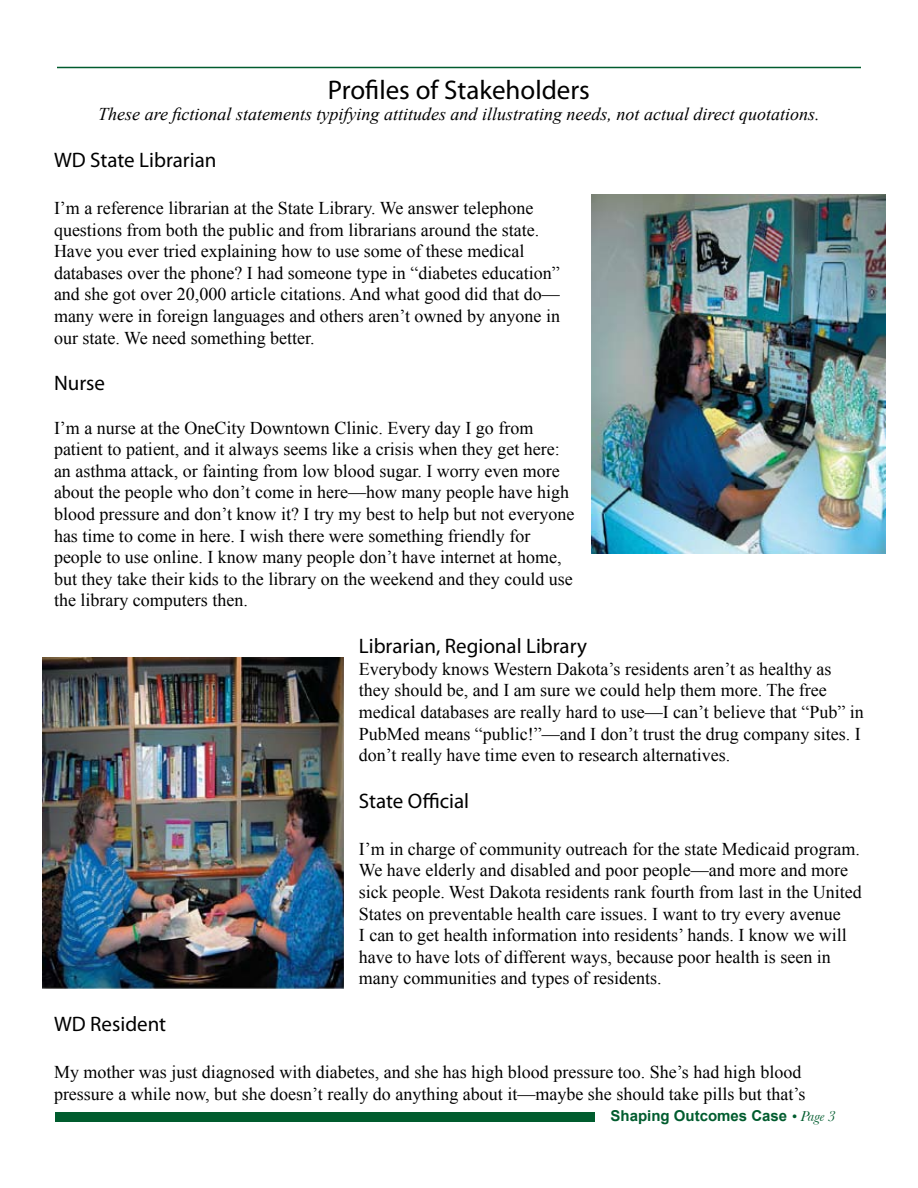
<style>
.page{position:relative;width:918px;height:1188px;background:#fff}
.page>*{position:absolute;margin:0;border:0;box-sizing:border-box;transform-origin:0 0}
.t1{font:27px "Myriad Pro";color:#000}
.t2{font:21px "Myriad Pro";color:#000}
.t3{font:18px/21.6px "Times New Roman";color:#000}
.t4{font:italic 18px "Times New Roman";color:#000}
.t5{font:700 15px "Arial";color:#005c2e}
.s1{font-family:"Baskerville";font-weight:400;font-style:italic}
</style>
<div class="page">
<hr style="left:57px;top:67px;width:804px;height:1px;background:#005c2e">
<div style="left:56px;top:1113px;width:540px;height:9px;background:#005c2e"></div>
<img style="left:592px;top:195px;width:294px;height:359px">
<img style="left:43px;top:658px;width:301px;height:331px">
<p class="t1" style="left:328px;top:73px;width:264px">Profiles of Stakeholders</p>
<p class="t4" style="left:98px;top:104px;width:723px">These are fictional statements typifying attitudes and illustrating needs, not actual direct quotations.</p>
<p class="t2" style="left:54px;top:147px;width:164px">WD State Librarian</p>
<p class="t3" style="left:54px;top:197px;width:508px">I’m a reference librarian at the State Library. We answer telephone questions from both the public and from librarians around the state.<br>Have you ever tried explaining how to use some of these medical databases over the phone? I had someone type in “diabetes education” and she got over 20,000 article citations. And what good did that do— many were in foreign languages and others aren’t owned by anyone in our state. We need something better.</p>
<p class="t2" style="left:54px;top:370px;width:53px">Nurse</p>
<p class="t3" style="left:54px;top:417px;width:522px">I’m a nurse at the OneCity Downtown Clinic. Every day I go from patient to patient, and it always seems like a crisis when they get here: an asthma attack, or fainting from low blood sugar. I worry even more about the people who don’t come in here—how many people have high blood pressure and don’t know it? I try my best to help but not everyone has time to come in here. I wish there were something friendly for people to use online. I know many people don’t have internet at home, but they take their kids to the library on the weekend and they could use the library computers then.</p>
<p class="t2" style="left:359px;top:633px;width:230px">Librarian, Regional Library</p>
<p class="t3" style="left:359px;top:658px;width:506px">Everybody knows Western Dakota’s residents aren’t as healthy as they should be, and I am sure we could help them more. The free medical databases are really hard to use—I can’t believe that “Pub” in PubMed means “public!”—and I don’t trust the drug company sites. I don’t really have time even to research alternatives.</p>
<p class="t2" style="left:359px;top:788px;width:112px">State Official</p>
<p class="t3" style="left:359px;top:838px;width:505px">I’m in charge of community outreach for the state Medicaid program.<br>We have elderly and disabled and poor people—and more and more sick people. West Dakota residents rank fourth from last in the United States on preventable health care issues. I want to try every avenue<br>I can to get health information into residents’ hands. I know we will have to have lots of different ways, because poor health is seen in many communities and types of residents.</p>
<p class="t2" style="left:54px;top:1011px;width:114px">WD Resident</p>
<p class="t3" style="left:54px;top:1061px;width:753px">My mother was just diagnosed with diabetes, and she has high blood pressure too. She’s had high blood pressure a while now, but she doesn’t really do anything about it—maybe she should take pills but that’s</p>
<p class="t5" style="left:610px;top:1107px;width:227px">Shaping Outcomes Case <span class="s1">• Page 3</span></p>
</div>
